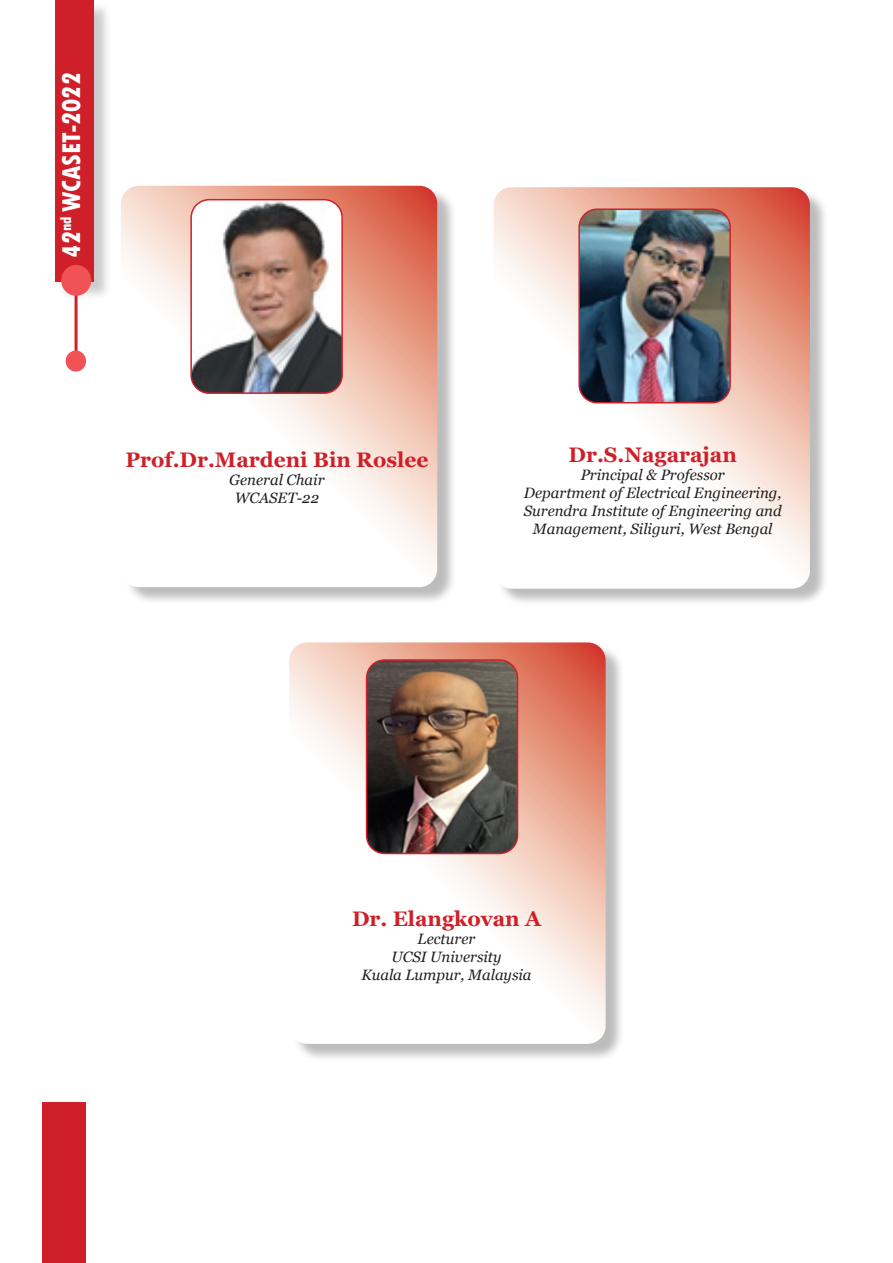
<style>
.page{position:relative;width:893px;height:1263px;background:#fff}
.page>*{position:absolute;margin:0;border:0;box-sizing:border-box;transform-origin:0 0}
.t1{font:800 condensed 27px "Tw Cen";color:#fff}
.t2{font:700 21px "Georgia";color:#cf2029}
.t3{font:italic 15px/18px "Georgia";color:#231f20;text-align:center}
</style>
<div class="page">
<div style="left:58px;top:2px;width:54px;height:298px;background:#231f20;opacity:.23"></div>
<div style="left:55px;top:0;width:39px;height:281px;background:#cf2029"></div>
<hr style="left:75px;top:286px;width:3px;height:74px;background:#cf2029">
<div style="left:66px;top:351px;width:20px;height:21px;background:#f05255;border-radius:50%"></div>
<div style="left:61px;top:265px;width:30px;height:31px;background:#f05255;border-radius:50%"></div>
<div style="left:42px;top:1103px;width:44px;height:160px;background:#cf2029"></div>
<div style="left:124px;top:187px;width:332px;height:418px;background:#231f20;opacity:.3"></div>
<svg style="left:121px;top:186px;width:316px;height:401px"></svg>
<div style="left:496px;top:189px;width:333px;height:418px;background:#231f20;opacity:.3"></div>
<svg style="left:494px;top:187px;width:316px;height:402px"></svg>
<div style="left:292px;top:644px;width:333px;height:418px;background:#231f20;opacity:.3"></div>
<svg style="left:289px;top:642px;width:317px;height:402px"></svg>
<img style="left:191px;top:200px;width:151px;height:193px">
<div style="left:190px;top:199px;width:153px;height:195px;border:2px solid #cf2029;border-radius:18px"></div>
<img style="left:579px;top:209px;width:151px;height:194px">
<div style="left:578px;top:208px;width:153px;height:195px;border:2px solid #cf2029;border-radius:18px"></div>
<img style="left:367px;top:660px;width:150px;height:193px">
<div style="left:366px;top:659px;width:152px;height:195px;border:2px solid #cf2029;border-radius:18px"></div>
<h1 class="t1" style="left:56px;top:258px;width:187px;rotate:-90deg">42<sup>nd</sup> WCASET-2022</h1>
<p class="t2" style="left:126px;top:446px;width:304px">Prof.Dr.Mardeni Bin Roslee</p>
<p class="t3" style="left:229px;top:471px;width:97px">General Chair</p>
<p class="t3" style="left:235px;top:489px;width:86px">WCASET-22</p>
<p class="t2" style="left:569px;top:442px;width:170px">Dr.S.Nagarajan</p>
<p class="t3" style="left:581px;top:466px;width:146px">Principal &amp; Professor</p>
<p class="t3" style="left:524px;top:484px;width:259px">Department of Electrical Engineering,</p>
<p class="t3" style="left:524px;top:502px;width:260px">Surendra Institute of Engineering and<br>Management, Siliguri, West Bengal</p>
<p class="t2" style="left:352px;top:905px;width:190px">Dr. Elangkovan A</p>
<p class="t3" style="left:418px;top:930px;width:59px">Lecturer</p>
<p class="t3" style="left:391px;top:948px;width:112px">UCSI University</p>
<p class="t3" style="left:361px;top:966px;width:172px">Kuala Lumpur, Malaysia</p>
</div>
